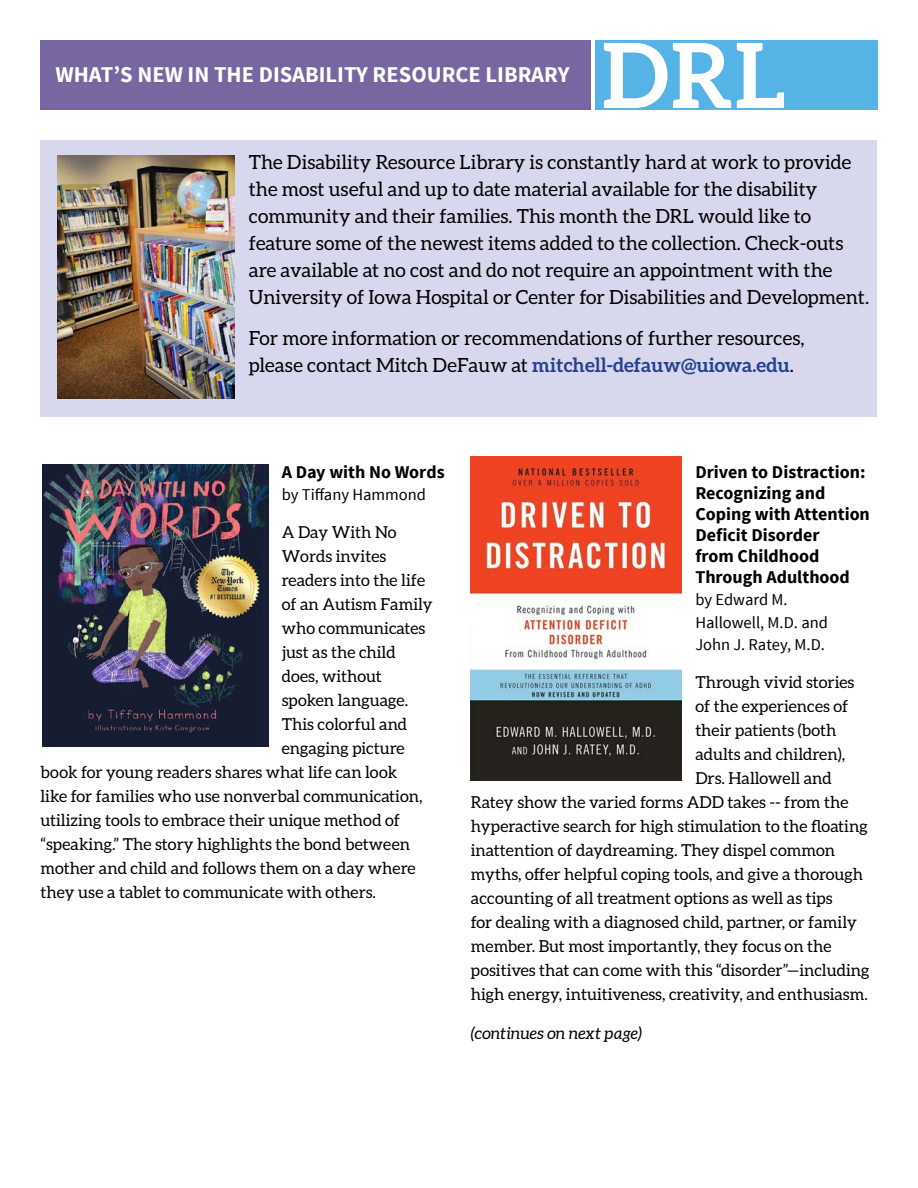
<style>
.page{position:relative;width:918px;height:1188px;background:#fff}
.page>*{position:absolute;margin:0;border:0;box-sizing:border-box;transform-origin:0 0}
.Book_Title{font:700 90px "Aleo";color:#fff}
.Book_Title-2{font:700 22.5px "Source Sans Pro";color:#fff}
.P1{font:19.5px/27px "Aleo";color:#000}
.Book_Title-3{font:700 18px/21px "Source Sans Pro";color:#000}
.P1-2{font:16.5px "Aleo";color:#000}
.Author{font:16.5px/22.5px "Source Sans Pro";color:#000}
.P1-3{font:italic 16.5px "Aleo";color:#000}
.s1{font-weight:700;color:#25408f}
</style>
<div class="page">
<div style="left:40px;top:140px;width:838px;height:277px;background:#d7d8ed"></div>
<div style="left:40px;top:40px;width:551px;height:70px;background:#7866a1"></div>
<div style="left:595px;top:40px;width:283px;height:70px;background:#56b3e5"></div>
<img style="left:57px;top:156px;width:177px;height:242px">
<img style="left:42px;top:464px;width:226px;height:282px">
<img style="left:471px;top:456px;width:211px;height:324px">
<p class="Book_Title-2" style="left:56px;top:60px;width:515px">WHAT’S NEW IN THE DISABILITY RESOURCE LIBRARY</p>
<p class="Book_Title" style="left:602px;top:24px;width:185px">DRL</p>
<p class="P1" style="left:249px;top:148px;width:622px">The Disability Resource Library is constantly hard at work to provide the most useful and up to date material available for the disability community and their families. This month the DRL would like to feature some of the newest items added to the collection. Check-outs are available at no cost and do not require an appointment with the University of Iowa Hospital or Center for Disabilities and Development.</p>
<p class="P1" style="left:249px;top:324px;width:557px">For more information or recommendations of further resources, please contact Mitch DeFauw at <span class="s1">mitchell-defauw@uiowa.edu</span>.</p>
<p class="Book_Title-3" style="left:282px;top:462px;width:164px">A Day with No Words</p>
<p class="Author" style="left:282px;top:484px;width:146px">by Tiffany Hammond</p>
<p class="P1-2" style="left:282px;top:522px;width:116px">A Day With No</p>
<p class="P1-2" style="left:282px;top:546px;width:106px">Words invites</p>
<p class="P1-2" style="left:282px;top:570px;width:145px">readers into the life</p>
<p class="P1-2" style="left:282px;top:594px;width:153px">of an Autism Family</p>
<p class="P1-2" style="left:282px;top:618px;width:145px">who communicates</p>
<p class="P1-2" style="left:282px;top:642px;width:115px">just as the child</p>
<p class="P1-2" style="left:282px;top:666px;width:102px">does, without</p>
<p class="P1-2" style="left:282px;top:690px;width:128px">spoken language.</p>
<p class="P1-2" style="left:282px;top:714px;width:127px">This colorful and</p>
<p class="P1-2" style="left:282px;top:738px;width:124px">engaging picture</p>
<p class="P1-2" style="left:40px;top:762px;width:358px">book for young readers shares what life can look</p>
<p class="P1-2" style="left:40px;top:786px;width:384px">like for families who use nonverbal communication,</p>
<p class="P1-2" style="left:40px;top:810px;width:361px">utilizing tools to embrace their unique method of</p>
<p class="P1-2" style="left:40px;top:834px;width:371px">“speaking.” The story highlights the bond between</p>
<p class="P1-2" style="left:40px;top:858px;width:377px">mother and child and follows them on a day where</p>
<p class="P1-2" style="left:40px;top:882px;width:337px">they use a tablet to communicate with others.</p>
<p class="Book_Title-3" style="left:695px;top:462px;width:176px">Driven to Distraction:<br>Recognizing and<br>Coping with Attention<br>Deficit Disorder<br>from Childhood<br>Through Adulthood</p>
<p class="Author" style="left:695px;top:589px;width:134px">by Edward M.<br>Hallowell, M.D. and<br>John J. Ratey, M.D.</p>
<p class="P1-2" style="left:695px;top:672px;width:161px">Through vivid stories</p>
<p class="P1-2" style="left:695px;top:696px;width:155px">of the experiences of</p>
<p class="P1-2" style="left:695px;top:720px;width:143px">their patients (both</p>
<p class="P1-2" style="left:695px;top:744px;width:151px">adults and children),</p>
<p class="P1-2" style="left:695px;top:768px;width:138px">Drs. Hallowell and</p>
<p class="P1-2" style="left:471px;top:792px;width:379px">Ratey show the varied forms ADD takes -- from the</p>
<p class="P1-2" style="left:471px;top:816px;width:398px">hyperactive search for high stimulation to the floating</p>
<p class="P1-2" style="left:471px;top:840px;width:366px">inattention of daydreaming. They dispel common</p>
<p class="P1-2" style="left:471px;top:864px;width:394px">myths, offer helpful coping tools, and give a thorough</p>
<p class="P1-2" style="left:471px;top:888px;width:363px">accounting of all treatment options as well as tips</p>
<p class="P1-2" style="left:471px;top:912px;width:388px">for dealing with a diagnosed child, partner, or family</p>
<p class="P1-2" style="left:471px;top:936px;width:362px">member. But most importantly, they focus on the</p>
<p class="P1-2" style="left:471px;top:960px;width:400px">positives that can come with this “disorder”—including</p>
<p class="P1-2" style="left:471px;top:984px;width:399px">high energy, intuitiveness, creativity, and enthusiasm.</p>
<p class="P1-3" style="left:471px;top:1024px;width:173px">(continues on next page)</p>
</div>
